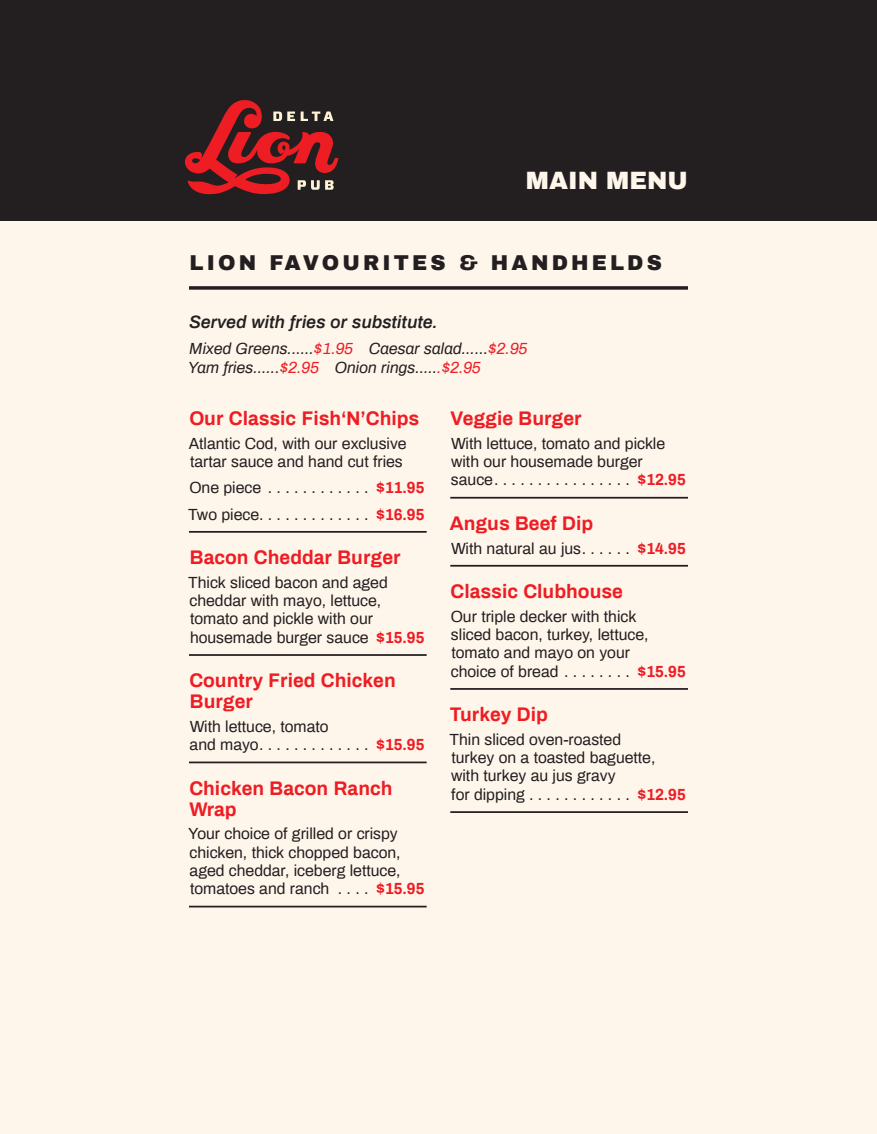
<style>
.page{position:relative;width:877px;height:1134px;background:#fef5eb}
.page>*{position:absolute;margin:0;border:0;box-sizing:border-box;transform-origin:0 0}
.t1{font:900 24.5px "Archivo";color:#fef5eb}
.t2{font:900 21px "Archivo";letter-spacing:.15em;color:#231f20}
.Menu_Item_Rule{font:700 19.25px/21px "Archivo";color:#ee1d23}
.Menu_Item{font:700 19.25px "Archivo";color:#ee1d23}
.Body_span{font:italic 600 17.5px "Archivo";color:#231f20}
.Body{font:15.75px/18.4px "Archivo";color:#231f20}
.Body_span-2{font:italic 15.75px "Archivo";color:#231f20}
.s1{color:#ee1d23}
.s2{font-weight:700;color:#ee1d23}
</style>
<div class="page">
<div style="left:0;top:0;width:877px;height:220px;background:#231f20"></div>
<svg style="left:185px;top:100px;width:153px;height:95px"></svg>
<svg style="left:189px;top:286px;width:499px;height:4px;background:#3d3938"></svg>
<hr style="left:189px;top:531px;width:238px;height:2px;background:#231f20">
<hr style="left:189px;top:654px;width:238px;height:2px;background:#231f20">
<hr style="left:189px;top:762px;width:238px;height:1px;background:#231f20">
<hr style="left:189px;top:906px;width:238px;height:1px;background:#231f20">
<hr style="left:450px;top:497px;width:238px;height:2px;background:#231f20">
<hr style="left:450px;top:565px;width:238px;height:2px;background:#231f20">
<hr style="left:450px;top:688px;width:238px;height:2px;background:#231f20">
<hr style="left:450px;top:811px;width:238px;height:2px;background:#231f20">
<p class="t1" style="left:526px;top:165px;width:163px">MAIN MENU</p>
<p class="t2" style="left:190px;top:250px;width:474px">LION FAVOURITES &amp; HANDHELDS</p>
<p class="Body_span" style="left:189px;top:309px;width:250px">Served with fries or substitute.</p>
<p class="Body_span-2" style="left:190px;top:337px;width:339px">Mixed Greens......<span class="s1">$1.95</span> Caesar salad......<span class="s1">$2.95</span></p>
<p class="Body_span-2" style="left:188px;top:356px;width:294px">Yam fries......<span class="s1">$2.95</span> Onion rings.....<span class="s1">.$2.95</span></p>
<p class="Menu_Item" style="left:189px;top:405px;width:231px">Our Classic Fish‘N’Chips</p>
<p class="Body" style="left:189px;top:433px;width:219px">Atlantic Cod, with our exclusive tartar sauce and hand cut fries</p>
<p class="Body" style="left:189px;top:478px;width:237px">One piece . . . . . . . . . . . . <span class="s2">$11.95</span></p>
<p class="Body" style="left:188px;top:504px;width:238px">Two piece............. <span class="s2">$16.95</span></p>
<p class="Menu_Item_Rule" style="left:190px;top:546px;width:212px">Bacon Cheddar Burger</p>
<p class="Body" style="left:188px;top:572px;width:238px">Thick sliced bacon and aged cheddar with mayo, lettuce, tomato and pickle with our housemade burger sauce <span class="s2">$15.95</span></p>
<p class="Menu_Item_Rule" style="left:189px;top:670px;width:208px">Country Fried Chicken<br>Burger</p>
<p class="Body" style="left:190px;top:716px;width:236px">With lettuce, tomato<br>and mayo . . . . . . . . . . . . . <span class="s2">$15.95</span></p>
<p class="Menu_Item_Rule" style="left:189px;top:777px;width:205px">Chicken Bacon Ranch<br>Wrap</p>
<p class="Body" style="left:188px;top:824px;width:238px">Your choice of grilled or crispy chicken, thick chopped bacon, aged cheddar, iceberg lettuce, tomatoes and ranch . . . . <span class="s2">$15.95</span></p>
<p class="Menu_Item" style="left:450px;top:405px;width:133px">Veggie Burger</p>
<p class="Body" style="left:451px;top:433px;width:236px">With lettuce, tomato and pickle with our housemade burger sauce . . . . . . . . . . . . . . . . <span class="s2">$12.95</span></p>
<p class="Menu_Item_Rule" style="left:450px;top:512px;width:145px">Angus Beef Dip</p>
<p class="Body" style="left:451px;top:538px;width:236px">With natural au jus . . . . . . <span class="s2">$14.95</span></p>
<p class="Menu_Item_Rule" style="left:451px;top:580px;width:174px">Classic Clubhouse</p>
<p class="Body" style="left:451px;top:606px;width:237px">Our triple decker with thick<br>sliced bacon, turkey, lettuce, tomato and mayo on your<br>choice of bread . . . . . . . . <span class="s2">$15.95</span></p>
<p class="Menu_Item_Rule" style="left:450px;top:703px;width:100px">Turkey Dip</p>
<p class="Body" style="left:450px;top:729px;width:238px">Thin sliced oven-roasted<br>turkey on a toasted baguette,<br>with turkey au jus gravy<br>for dipping . . . . . . . . . . . . <span class="s2">$12.95</span></p>
</div>
